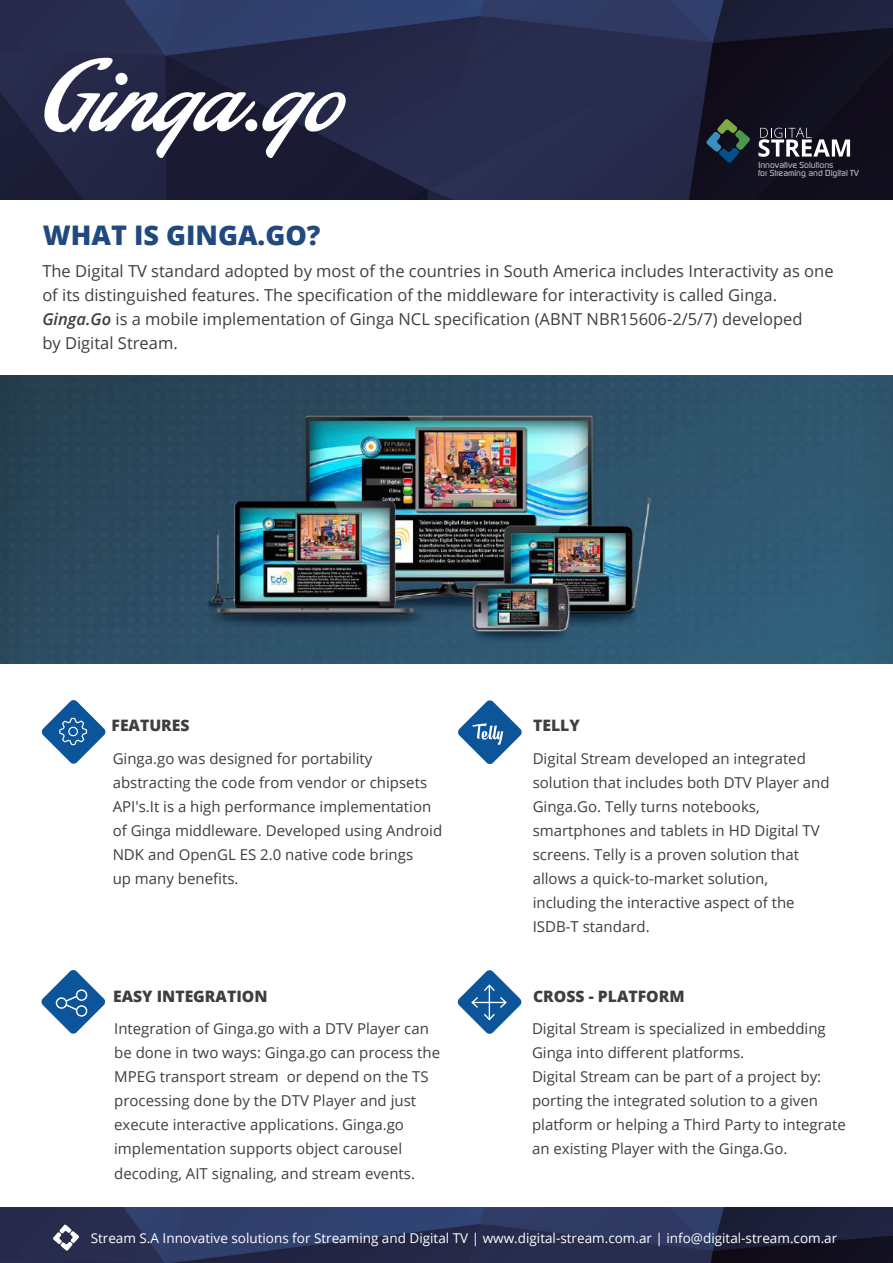
<style>
.page{position:relative;width:893px;height:1263px;background:#fff}
.page>*{position:absolute;margin:0;border:0;box-sizing:border-box;transform-origin:0 0}
.t1{font:800 27px "Open Sans";color:#204980}
.t2{font:16.5px/24px "Open Sans";color:#3e3e3f}
.t3{font:800 15.75px "Open Sans";color:#3e3e3f}
.t4{font:15px/24px "Open Sans";color:#3e3e3f}
.t5{font:13.5px "Open Sans";color:#fff}
.t6{font:500 8.7px/8.7px "Continuum";color:#bcbdc0}
.s1{font-weight:600;font-style:italic}
</style>
<div class="page">
<img style="left:0;top:0;width:893px;height:199px">
<svg style="left:758px;top:128px;width:92px;height:29px"></svg>
<svg style="left:706px;top:119px;width:44px;height:44px;background:#22393c"></svg>
<img style="left:0;top:1207px;width:893px;height:56px">
<svg style="left:53px;top:1224px;width:26px;height:27px"></svg>
<svg style="left:44px;top:58px;width:302px;height:100px"></svg>
<img style="left:0;top:376px;width:893px;height:287px">
<svg style="left:41px;top:970px;width:65px;height:64px"></svg>
<svg style="left:458px;top:700px;width:64px;height:64px"></svg>
<svg style="left:41px;top:700px;width:65px;height:64px"></svg>
<svg style="left:457px;top:970px;width:65px;height:64px"></svg>
<hr style="left:489px;top:986px;width:1px;height:33px;background:#fff">
<hr style="left:473px;top:1002px;width:32px;height:1px;background:#fff">
<p class="t6" style="left:758px;top:160px;width:102px">Innovative Solutions<br>for Streaming and Digital TV</p>
<h1 class="t1" style="left:43px;top:215px;width:279px">WHAT IS GINGA.GO?</h1>
<p class="t2" style="left:42px;top:259px;width:793px">The Digital TV standard adopted by most of the countries in South America includes Interactivity as one of its distinguished features. The specification of the middleware for interactivity is called Ginga.<br><span class="s1">Ginga.Go</span> is a mobile implementation of Ginga NCL specification (ABNT NBR15606-2/5/7) developed<br>by Digital Stream.</p>
<p class="t3" style="left:112px;top:713px;width:80px">FEATURES</p>
<p class="t4" style="left:113px;top:746px;width:331px">Ginga.go was designed for portability abstracting the code from vendor or chipsets API's.It is a high performance implementation of Ginga middleware. Developed using Android NDK and OpenGL ES 2.0 native code brings<br>up many benefits.</p>
<p class="t3" style="left:533px;top:713px;width:48px">TELLY</p>
<p class="t4" style="left:533px;top:746px;width:298px">Digital Stream developed an integrated solution that includes both DTV Player and Ginga.Go. Telly turns notebooks, smartphones and tablets in HD Digital TV screens. Telly is a proven solution that allows a quick-to-market solution, including the interactive aspect of the ISDB-T standard.</p>
<p class="t3" style="left:113px;top:984px;width:156px">EASY INTEGRATION</p>
<p class="t3" style="left:533px;top:984px;width:153px">CROSS - PLATFORM</p>
<p class="t4" style="left:532px;top:1016px;width:315px">Digital Stream is specialized in embedding Ginga into different platforms.<br>Digital Stream can be part of a project by: porting the integrated solution to a given platform or helping a Third Party to integrate an existing Player with the Ginga.Go.</p>
<p class="t4" style="left:114px;top:1017px;width:328px">Integration of Ginga.go with a DTV Player can be done in two ways: Ginga.go can process the MPEG transport stream or depend on the TS processing done by the DTV Player and just execute interactive applications. Ginga.go implementation supports object carousel decoding, AIT signaling, and stream events.</p>
<p class="t5" style="left:91px;top:1228px;width:748px">Stream S.A Innovative solutions for Streaming and Digital TV | www.digital-stream.com.ar | info@digital-stream.com.ar</p>
</div>
